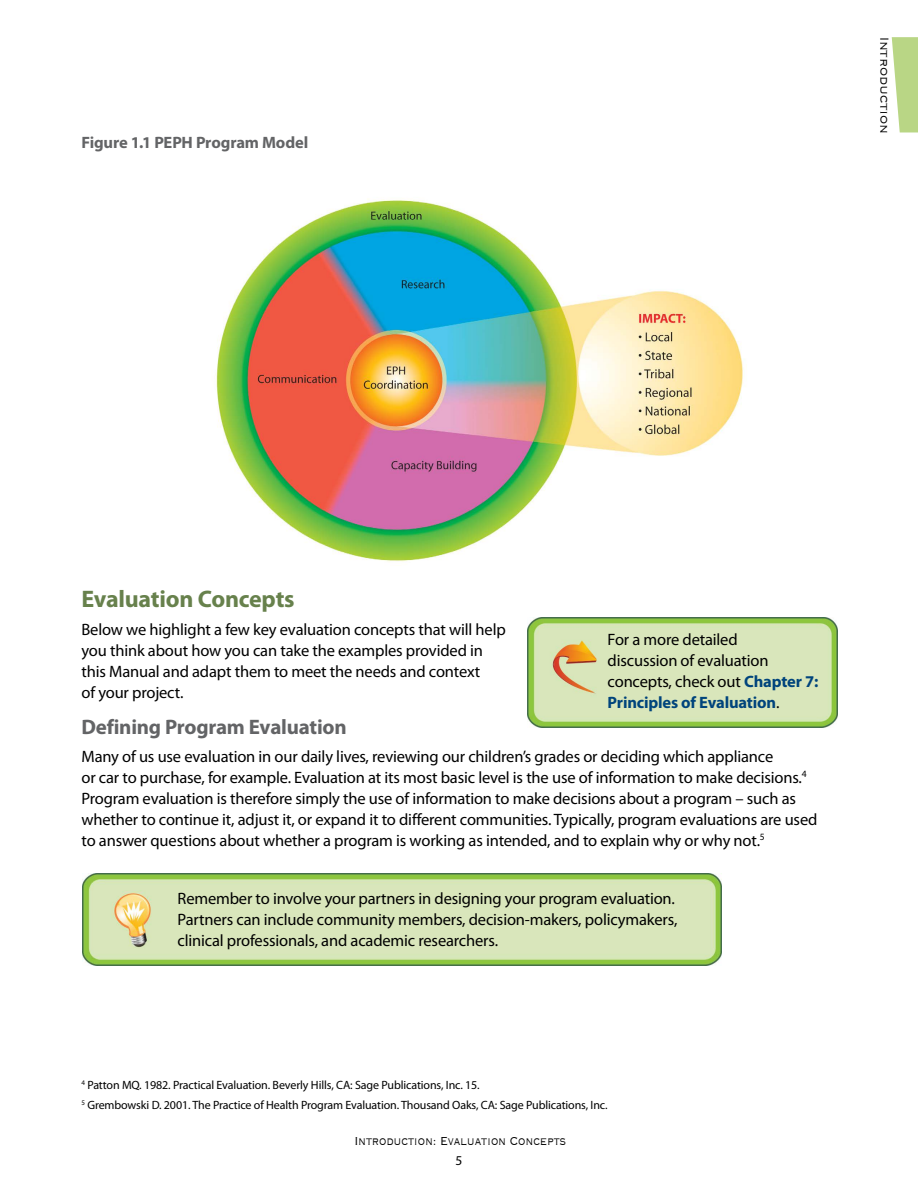
<style>
.page{position:relative;width:918px;height:1188px;background:#fff}
.page>*{position:absolute;margin:0;border:0;box-sizing:border-box;transform-origin:0 0}
.t1{font:700 24px "Myriad Pro";letter-spacing:-.01em;color:#67814c}
.t2{font:700 21px "Myriad Pro";letter-spacing:-.01em;color:#636466}
.t3{font:16.5px/21px "Myriad Pro";letter-spacing:-.01em;color:#000}
.t4{font:700 16.5px "Myriad Pro";letter-spacing:-.01em;color:#636466}
.t5{font:700 16.5px "Myriad Pro";letter-spacing:-.01em;color:#00447c}
.t6{font:300 15px "Copperplate";letter-spacing:-.01em;color:#000;scale:.8 1}
.t7{font:13.5px "Myriad Pro";color:#000}
.t8{font:12px/20.2px "Myriad Pro";letter-spacing:-.01em;color:#000}
.s1{font-weight:700;color:#00447c}
.s2{font-weight:400;color:#000}
</style>
<div class="page">
<svg style="left:892px;top:37px;width:26px;height:95px;background:#c3db96"></svg>
<img style="left:83px;top:873px;width:639px;height:93px">
<img style="left:528px;top:618px;width:309px;height:110px">
<img style="left:215px;top:199px;width:529px;height:363px">
<p class="t4" style="left:81px;top:132px;width:228px">Figure 1.1 PEPH Program Model</p>
<p class="t6" style="left:894px;top:37px;width:123px;rotate:90deg">Introduction</p>
<p class="t1" style="left:81px;top:584px;width:215px">Evaluation Concepts</p>
<p class="t3" style="left:81px;top:619px;width:426px">Below we highlight a few key evaluation concepts that will help</p>
<p class="t3" style="left:81px;top:640px;width:403px">you think about how you can take the examples provided in</p>
<p class="t3" style="left:81px;top:661px;width:400px">this Manual and adapt them to meet the needs and context</p>
<p class="t3" style="left:81px;top:682px;width:103px">of your project.</p>
<p class="t3" style="left:608px;top:629px;width:132px">For a more detailed</p>
<p class="t3" style="left:608px;top:650px;width:162px">discussion of evaluation</p>
<p class="t3" style="left:608px;top:671px;width:212px">concepts, check out <span class="s1">Chapter 7:</span></p>
<p class="t5" style="left:608px;top:692px;width:173px">Principles of Evaluation<span class="s2">.</span></p>
<p class="t2" style="left:81px;top:713px;width:267px">Defining Program Evaluation</p>
<p class="t3" style="left:81px;top:745px;width:737px">Many of us use evaluation in our daily lives, reviewing our children’s grades or deciding which appliance<br>or car to purchase, for example. Evaluation at its most basic level is the use of information to make decisions.<sup>4<br></sup>Program evaluation is therefore simply the use of information to make decisions about a program – such as whether to continue it, adjust it, or expand it to different communities. Typically, program evaluations are used to answer questions about whether a program is working as intended, and to explain why or why not.<sup>5</sup></p>
<p class="t3" style="left:178px;top:888px;width:501px">Remember to involve your partners in designing your program evaluation.<br>Partners can include community members, decision-makers, policymakers, clinical professionals, and academic researchers.</p>
<p class="t8" style="left:81px;top:1074px;width:528px"><sup>4</sup> Patton MQ. 1982. Practical Evaluation. Beverly Hills, CA: Sage Publications, Inc. 15.<br><sup>5</sup> Grembowski D. 2001. The Practice of Health Program Evaluation. Thousand Oaks, CA: Sage Publications, Inc.</p>
<p class="t6" style="left:354px;top:1132px;width:266px">Introduction: Evaluation Concepts</p>
<p class="t7" style="left:456px;top:1153px;width:8px">5</p>
</div>
